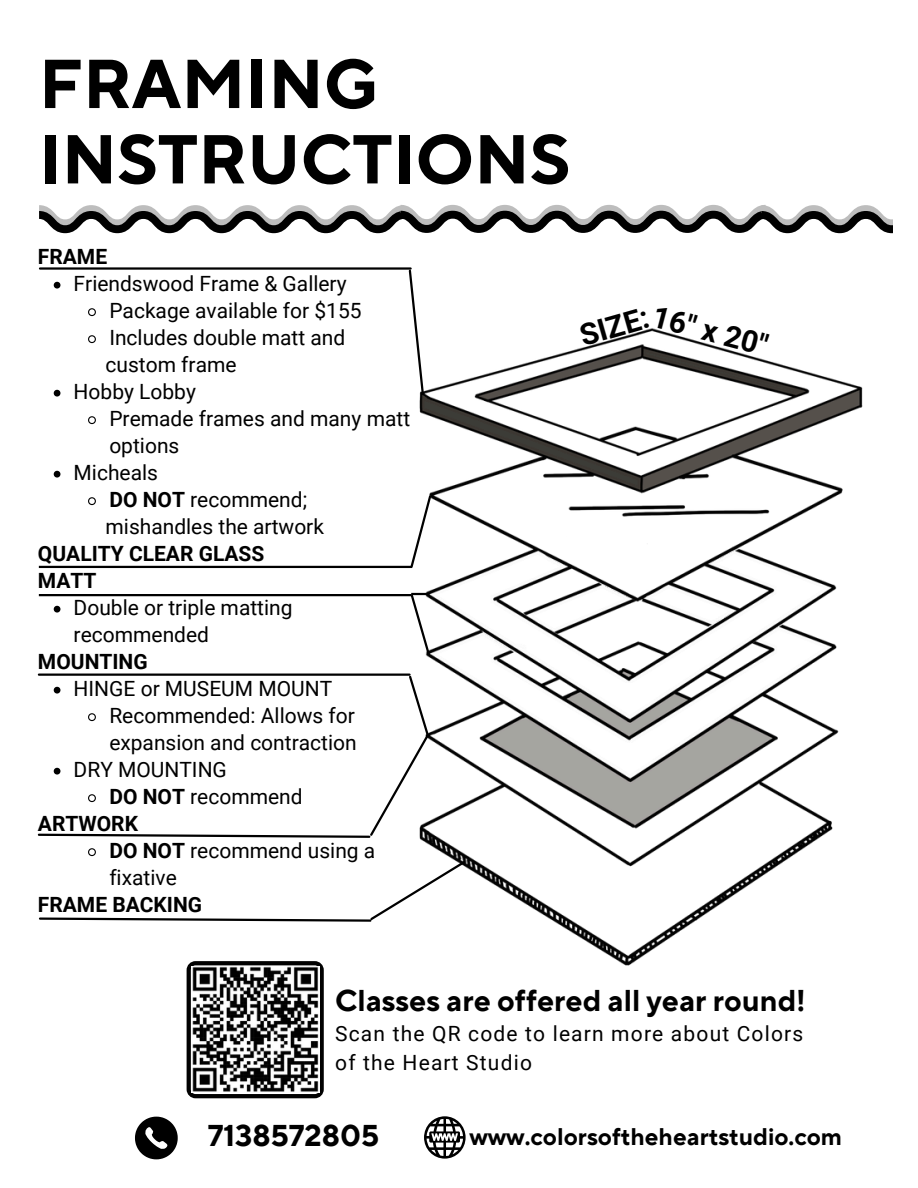
<style>
.page{position:relative;width:918px;height:1188px;background:#fff}
.page>*{position:absolute;margin:0;border:0;box-sizing:border-box;transform-origin:0 0}
.t1{font:700 69px/75.3px "TT Norms Pro";color:#000}
.t2{font:700 30px "TT Norms Pro";color:#000}
.t3{font:700 30px "Roboto";color:#000}
.t4{font:700 24px "TT Norms Pro";color:#000}
.t5{font:21px/27px "Roboto";color:#000}
.t6{font:700 21px "Roboto";color:#000}
.t7{font:21px/29.2px "Roboto";letter-spacing:.055em;color:#000}
.s1{font-weight:700}
</style>
<div class="page">
<svg style="left:135px;top:1117px;width:43px;height:42px"></svg>
<svg style="left:424px;top:1116px;width:42px;height:43px"></svg>
<svg style="left:54px;top:282px;width:6px;height:7px"></svg>
<svg style="left:88px;top:308px;width:8px;height:9px"></svg>
<svg style="left:88px;top:335px;width:8px;height:9px"></svg>
<svg style="left:54px;top:390px;width:6px;height:7px"></svg>
<svg style="left:88px;top:416px;width:8px;height:9px"></svg>
<svg style="left:54px;top:471px;width:6px;height:7px"></svg>
<svg style="left:88px;top:497px;width:8px;height:9px"></svg>
<svg style="left:54px;top:606px;width:6px;height:7px"></svg>
<img style="left:386px;top:328px;width:477px;height:638px">
<hr style="left:40px;top:267px;width:371px;height:3px;background:#000">
<hr style="left:39px;top:566px;width:373px;height:2px;background:#000">
<hr style="left:39px;top:594px;width:373px;height:2px;background:#000">
<svg style="left:409px;top:592px;width:22px;height:63px"></svg>
<svg style="left:409px;top:493px;width:24px;height:77px"></svg>
<svg style="left:407px;top:268px;width:18px;height:128px"></svg>
<svg style="left:37px;top:674px;width:394px;height:165px"></svg>
<svg style="left:39px;top:847px;width:428px;height:76px"></svg>
<svg style="left:187px;top:961px;width:137px;height:137px"></svg>
<img style="left:192px;top:967px;width:127px;height:126px">
<svg style="left:39px;top:205px;width:853px;height:28px"></svg>
<p class="t1" style="left:39px;top:49px;width:533px">FRAMING<br>INSTRUCTIONS</p>
<h1 class="t6" style="left:38px;top:244px;width:71px">FRAME</h1>
<p class="t5" style="left:74px;top:270px;width:275px">Friendswood Frame &amp; Gallery</p>
<p class="t5" style="left:109px;top:297px;width:254px">Package available for $155</p>
<p class="t5" style="left:109px;top:324px;width:238px">Includes double matt and</p>
<h2 class="t5" style="left:106px;top:351px;width:133px">custom frame</h2>
<h5 class="t5" style="left:74px;top:378px;width:124px">Hobby Lobby</h5>
<p class="t5" style="left:109px;top:405px;width:302px">Premade frames and many matt options</p>
<p class="t5" style="left:74px;top:459px;width:86px">Micheals</p>
<p class="t5" style="left:109px;top:486px;width:199px"><span class="s1">DO NOT</span> recommend;</p>
<p class="t5" style="left:106px;top:513px;width:220px">mishandles the artwork</p>
<p class="t6" style="left:38px;top:541px;width:228px">QUALITY CLEAR GLASS</p>
<p class="t6" style="left:38px;top:568px;width:60px">MATT</p>
<p class="t5" style="left:74px;top:594px;width:220px">Double or triple matting recommended</p>
<p class="t6" style="left:38px;top:649px;width:111px">MOUNTING</p>
<p class="t5" style="left:74px;top:675px;width:260px">HINGE or MUSEUM MOUNT</p>
<p class="t5" style="left:109px;top:702px;width:249px">Recommended: Allows for expansion and contraction</p>
<p class="t5" style="left:74px;top:756px;width:155px">DRY MOUNTING</p>
<p class="t5" style="left:109px;top:783px;width:195px"><span class="s1">DO NOT</span> recommend</p>
<h5 class="t6" style="left:38px;top:811px;width:102px">ARTWORK</h5>
<p class="t5" style="left:109px;top:837px;width:267px"><span class="s1">DO NOT</span> recommend using a fixative</p>
<p class="t6" style="left:38px;top:892px;width:166px">FRAME BACKING</p>
<p class="t3" style="left:576px;top:319px;width:72px;rotate:-16deg">SIZE:</p>
<h3 class="t3" style="left:658px;top:299px;width:120px;rotate:15deg">16" x 20"</h3>
<p class="t2" style="left:335px;top:982px;width:472px">Classes are offered all year round!</p>
<h3 class="t7" style="left:335px;top:1019px;width:470px">Scan the QR code to learn more about Colors of the Heart Studio</h3>
<h5 class="t2" style="left:208px;top:1118px;width:173px">7138572805</h5>
<h2 class="t4" style="left:469px;top:1122px;width:374px">www.colorsoftheheartstudio.com</h2>
</div>
